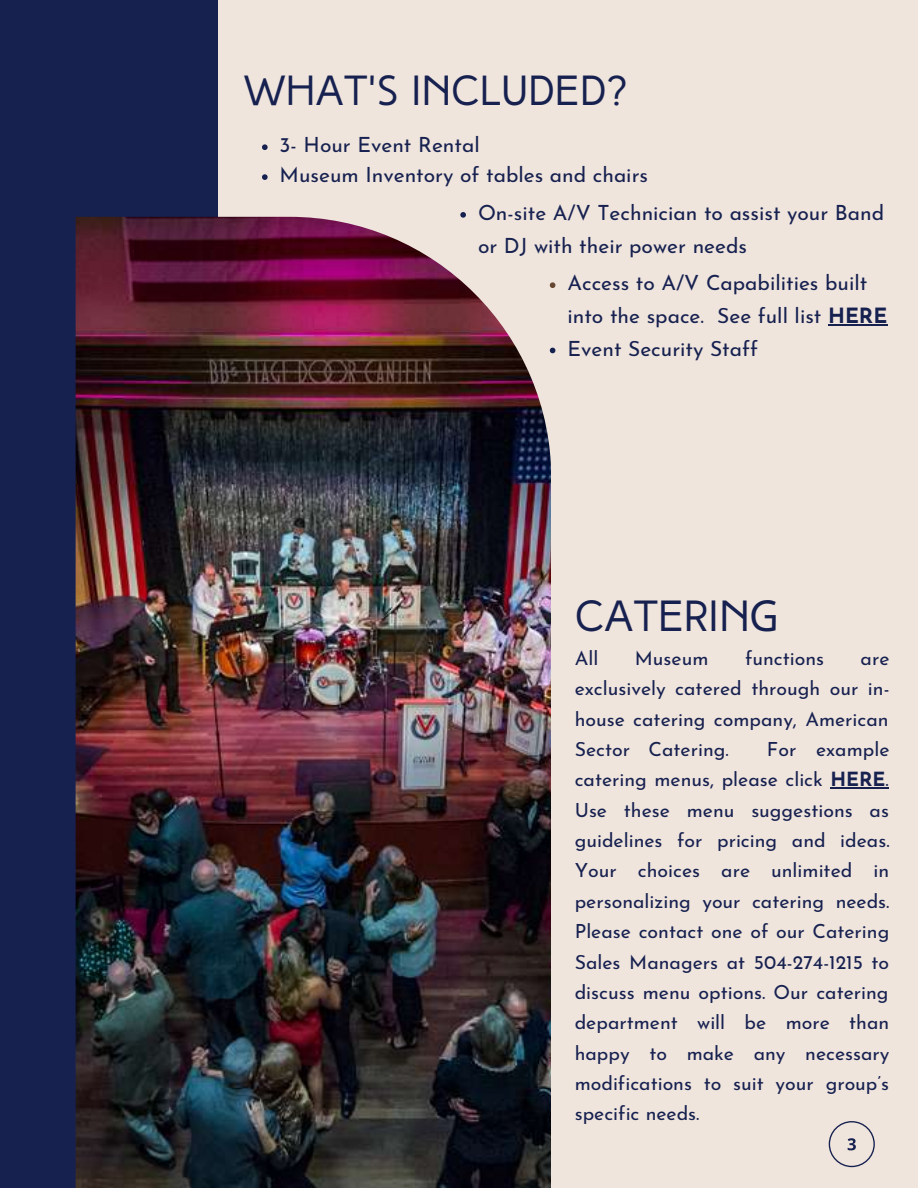
<style>
.page{position:relative;width:918px;height:1188px;background:#efe5dd}
.page>*{position:absolute;margin:0;border:0;box-sizing:border-box;transform-origin:0 0}
.t1{font:43.5px "High Tide Sans";color:#172150}
.t2{font:42px "High Tide Sans";color:#172150}
.t3{font:21px/32.7px "Josefin Sans";color:#172150}
.t4{font:19.5px/30.3px "Josefin Sans";color:#172150;text-align:justify}
.s1{font-weight:700}
</style>
<div class="page">
<div style="left:0;top:0;width:218px;height:1188px;background:#172150"></div>
<img style="left:76px;top:217px;width:475px;height:971px">
<svg style="left:829px;top:1121px;width:46px;height:46px"></svg>
<svg style="left:262px;top:144px;width:6px;height:6px"></svg>
<svg style="left:262px;top:174px;width:6px;height:6px"></svg>
<svg style="left:460px;top:212px;width:6px;height:6px"></svg>
<svg style="left:550px;top:282px;width:5px;height:6px"></svg>
<hr style="left:828px;top:324px;width:59px;height:1px;background:#172150">
<svg style="left:550px;top:348px;width:5px;height:5px"></svg>
<hr style="left:830px;top:787px;width:56px;height:2px;background:#172150">
<p class="t2" style="left:244px;top:74px;width:385px">WHAT'S INCLUDED?</p>
<p class="t3" style="left:280px;top:131px;width:202px">3- Hour Event Rental</p>
<p class="t3" style="left:280px;top:161px;width:370px">Museum Inventory of tables and chairs</p>
<p class="t3" style="left:478px;top:198px;width:408px">On-site A/V Technician to assist your Band or DJ with their power needs</p>
<p class="t3" style="left:567px;top:269px;width:321px">Access to A/V Capabilities built into the space. See full list <span class="s1">HERE</span></p>
<p class="t3" style="left:567px;top:334px;width:192px">Event Security Staff</p>
<p class="t1" style="left:575px;top:598px;width:205px">CATERING</p>
<p class="t4" style="left:575px;top:645px;width:25px">All</p>
<p class="t4" style="left:635px;top:645px;width:75px">Museum</p>
<p class="t4" style="left:745px;top:645px;width:81px">functions</p>
<p class="t4" style="left:575px;top:645px;width:316px;text-indent:286px">are exclusively catered through our in&shy;house catering company, American Sector Catering.</p>
<p class="t4" style="left:575px;top:736px;width:316px;text-indent:192px">For example catering menus, please click <span class="s1">HERE</span>.<br>Use these menu suggestions as guidelines for pricing and ideas.<br>Your choices are unlimited in personalizing your catering needs.<br>Please contact one of our Catering Sales Managers at 504-274-1215 to discuss menu options. Our catering department will be more than happy to make any necessary modifications to suit your group’s specific needs.</p>
</div>
